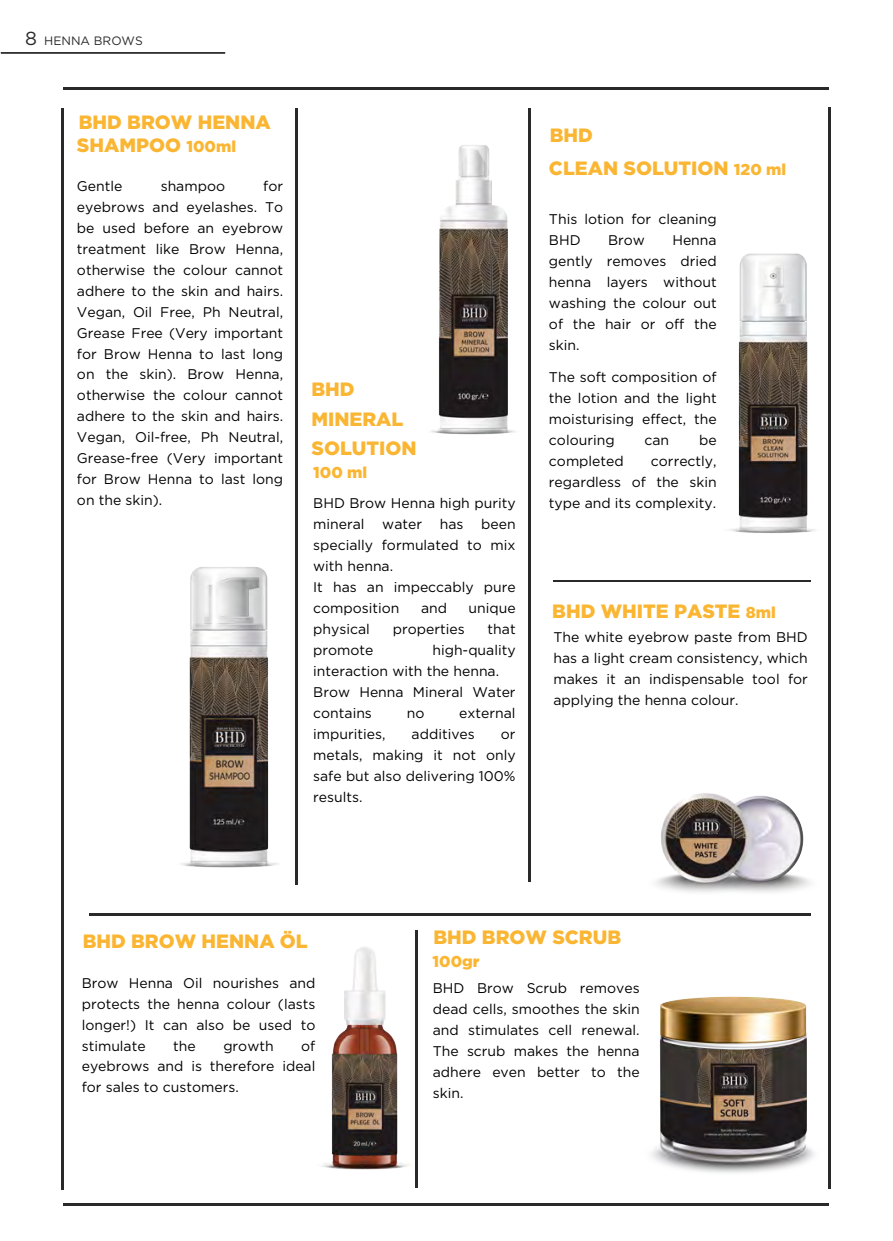
<style>
.page{position:relative;width:893px;height:1241px;background:#fff}
.page>*{position:absolute;margin:0;border:0;box-sizing:border-box;transform-origin:0 0}
.t1{font:900 19.25px/29.2px "Gotham Pro";color:#fab632}
.t2{font:900 15.75px "Gotham Pro";color:#fab632}
.t3{font:14px/21px "Gotham Pro";color:#000001;text-align:justify}
.t4{font:14px/21px "Gotham Pro";color:#000;text-align:justify}
.t5{font:12.08px "Gotham Pro";color:#292929}
.s1{font-size:18.9px}
.s2{font-size:15.75px}
</style>
<div class="page">
<hr style="left:1px;top:52px;width:224px;height:2px;background:#292929">
<hr style="left:63px;top:88px;width:766px;height:2px;background:#282928">
<hr style="left:62px;top:108px;width:2px;height:1081px;background:#282928">
<hr style="left:63px;top:1203px;width:766px;height:2px;background:#282928">
<hr style="left:528px;top:108px;width:2px;height:774px;background:#282928">
<hr style="left:295px;top:108px;width:3px;height:776px;background:#282928">
<hr style="left:829px;top:107px;width:2px;height:1081px;background:#292929">
<hr style="left:553px;top:580px;width:257px;height:1px;background:#282928">
<hr style="left:415px;top:929px;width:3px;height:258px;background:#282928">
<hr style="left:89px;top:913px;width:721px;height:2px;background:#282928">
<img style="left:181px;top:567px;width:97px;height:301px">
<img style="left:730px;top:253px;width:86px;height:280px">
<img style="left:431px;top:145px;width:84px;height:290px">
<img style="left:655px;top:793px;width:156px;height:92px">
<img style="left:321px;top:947px;width:89px;height:223px">
<img style="left:642px;top:885px;width:172px;height:288px">
<p class="t5" style="left:25px;top:34px;width:119px"><span class="s1">8</span> HENNA BROWS</p>
<h1 class="t1" style="left:77px;top:110px;width:195px;line-height:23.1px">BHD BROW HENNA<br>SHAMPOO <span class="s2">100ml</span></h1>
<p class="t3" style="left:77px;top:175px;width:47px">Gentle</p>
<p class="t3" style="left:161px;top:175px;width:66px">shampoo</p>
<p class="t3" style="left:77px;top:175px;width:208px;text-indent:186px">for eyebrows and eyelashes. To be used before an eyebrow treatment like Brow Henna, otherwise the colour cannot adhere to the skin and hairs.<br>Vegan, Oil Free, Ph Neutral, Grease Free (Very important for Brow Henna to last long on the skin). Brow Henna, otherwise the colour cannot adhere to the skin and hairs.<br>Vegan, Oil-free, Ph Neutral, Grease-free (Very important for Brow Henna to last long on the skin).</p>
<h1 class="t1" style="left:311px;top:374px;width:107px">BHD<br>MINERAL<br>SOLUTION</h1>
<p class="t2" style="left:313px;top:463px;width:56px">100 ml</p>
<p class="t3" style="left:313px;top:492px;width:204px">BHD Brow Henna high purity mineral</p>
<p class="t3" style="left:313px;top:513px;width:204px;text-align:left;text-indent:168px">been specially formulated to mix with henna.<br>It has an impeccably pure composition</p>
<p class="t3" style="left:382px;top:513px;width:41px">water</p>
<p class="t3" style="left:440px;top:513px;width:25px">has</p>
<p class="t3" style="left:421px;top:597px;width:28px">and</p>
<p class="t3" style="left:468px;top:597px;width:49px">unique</p>
<p class="t3" style="left:313px;top:618px;width:58px">physical</p>
<p class="t3" style="left:393px;top:618px;width:73px">properties</p>
<p class="t3" style="left:488px;top:618px;width:30px">that</p>
<p class="t3" style="left:313px;top:639px;width:62px">promote</p>
<p class="t3" style="left:313px;top:639px;width:204px;text-align:left;text-indent:119px">high-quality interaction with the henna.<br>Brow Henna Mineral Water contains</p>
<p class="t3" style="left:407px;top:702px;width:19px">no</p>
<p class="t3" style="left:459px;top:702px;width:58px">external</p>
<p class="t3" style="left:313px;top:723px;width:74px">impurities,</p>
<p class="t3" style="left:412px;top:723px;width:65px">additives</p>
<p class="t3" style="left:313px;top:723px;width:204px;text-indent:188px">or metals, making it not only safe but also delivering 100% results.</p>
<h1 class="t1" style="left:549px;top:119px;width:239px;line-height:32.2px">BHD<br>CLEAN SOLUTION <span class="s2">120 ml</span></h1>
<p class="t4" style="left:549px;top:209px;width:169px">This lotion for cleaning<br>BHD</p>
<p class="t4" style="left:549px;top:230px;width:169px;text-indent:123px">Henna gently removes dried henna layers without washing the colour out of the hair or off the skin.</p>
<p class="t4" style="left:549px;top:367px;width:169px">The soft composition of the lotion and the light moisturising effect, the colouring</p>
<p class="t4" style="left:608px;top:230px;width:38px">Brow</p>
<p class="t4" style="left:644px;top:430px;width:26px">can</p>
<p class="t4" style="left:699px;top:430px;width:19px">be</p>
<p class="t4" style="left:549px;top:451px;width:169px;text-indent:102px">correctly, regardless of the skin type and its complexity.</p>
<p class="t4" style="left:549px;top:451px;width:76px">completed</p>
<h1 class="t1" style="left:552px;top:596px;width:225px">BHD WHITE PASTE <span class="s2">8ml</span></h1>
<p class="t3" style="left:553px;top:626px;width:256px">The white eyebrow paste from BHD has a light cream consistency, which makes it an indispensable tool for applying the henna colour.</p>
<h1 class="t1" style="left:83px;top:925px;width:227px">BHD BROW HENNA ÖL</h1>
<p class="t3" style="left:82px;top:972px;width:235px">Brow Henna Oil nourishes and protects the henna colour (lasts longer!) It can also be used to stimulate</p>
<p class="t3" style="left:82px;top:1035px;width:235px;text-indent:219px">of eyebrows and is therefore ideal for sales to customers.</p>
<p class="t3" style="left:173px;top:1034px;width:24px">the</p>
<p class="t3" style="left:223px;top:1034px;width:52px">growth</p>
<h1 class="t1" style="left:433px;top:922px;width:189px">BHD BROW SCRUB</h1>
<p class="t2" style="left:433px;top:952px;width:49px">100gr</p>
<p class="t3" style="left:433px;top:977px;width:208px">BHD Brow Scrub removes dead cells, smoothes the skin and stimulates cell renewal.<br>The scrub makes the henna adhere even better to the skin.</p>
</div>
